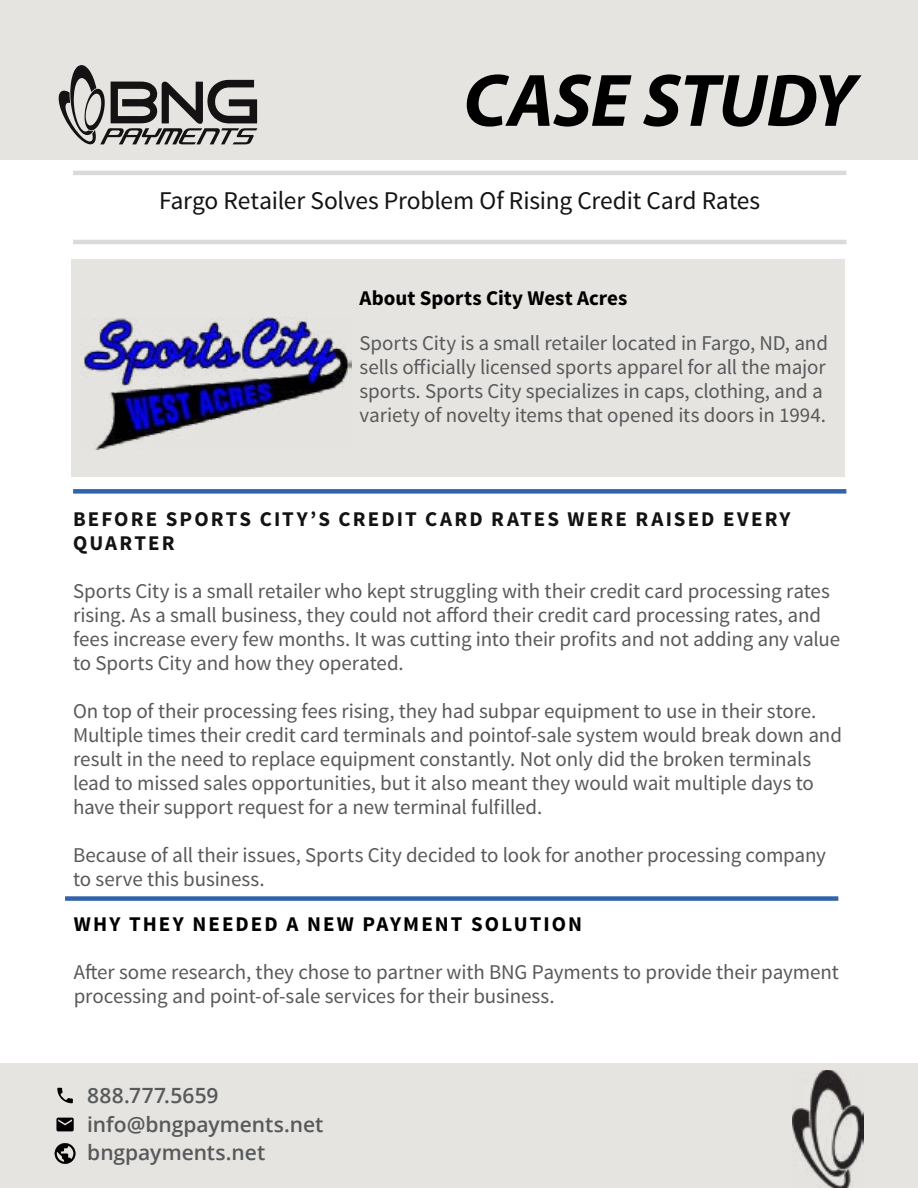
<style>
.page{position:relative;width:918px;height:1188px;background:#fff}
.page>*{position:absolute;margin:0;border:0;box-sizing:border-box;transform-origin:0 0}
.t1{font:italic 700 75px "Myriad Pro";letter-spacing:-.01em;color:#000}
.t2{font:25.5px "Source Sans Pro";letter-spacing:-.01em;color:#151213}
.t3{font:21px/24px "Source Sans Pro";letter-spacing:-.005em;color:#58595b}
.t4{font:700 21px/24px "Source Sans Pro";letter-spacing:.1em;color:#151213}
.t5{font:600 21px/28.5px "Open Sans";color:#58595b}
.t6{font:700 21px "Source Sans Pro";letter-spacing:.085em;color:#000}
.t7{font:700 21px "Source Sans Pro";color:#000}
</style>
<div class="page">
<div style="left:0;top:0;width:918px;height:160px;background:#e5e4e0"></div>
<svg style="left:59px;top:65px;width:198px;height:80px"></svg>
<div style="left:72px;top:259px;width:773px;height:217px;background:#e5e4e0"></div>
<hr style="left:73px;top:171px;width:773px;height:4px;background:#dbd9dc">
<hr style="left:73px;top:240px;width:773px;height:4px;background:#dbd9dc">
<div style="left:0;top:1064px;width:918px;height:124px;background:#e5e4e0"></div>
<svg style="left:55px;top:1143px;width:20px;height:21px"></svg>
<svg style="left:56px;top:1118px;width:18px;height:13px"></svg>
<svg style="left:57px;top:1088px;width:16px;height:15px"></svg>
<img style="left:793px;top:1070px;width:70px;height:118px">
<div style="left:73px;top:489px;width:773px;height:5px;background:#3163aa"></div>
<div style="left:65px;top:896px;width:773px;height:5px;background:#3163aa"></div>
<img style="left:84px;top:318px;width:268px;height:131px">
<h1 class="t1" style="left:463px;top:52px;width:395px">CASE STUDY</h1>
<p class="t2" style="left:159px;top:185px;width:603px">Fargo Retailer Solves Problem Of Rising Credit Card Rates</p>
<p class="t7" style="left:360px;top:285px;width:269px">About Sports City West Acres</p>
<p class="t3" style="left:360px;top:332px;width:470px">Sports City is a small retailer located in Fargo, ND, and sells officially licensed sports apparel for all the major sports. Sports City specializes in caps, clothing, and a variety of novelty items that opened its doors in 1994.</p>
<p class="t4" style="left:73px;top:508px;width:719px">BEFORE SPORTS CITY’S CREDIT CARD RATES WERE RAISED EVERY<br>QUARTER</p>
<p class="t3" style="left:73px;top:580px;width:769px">Sports City is a small retailer who kept struggling with their credit card processing rates rising. As a small business, they could not afford their credit card processing rates, and fees increase every few months. It was cutting into their profits and not adding any value to Sports City and how they operated.</p>
<p class="t3" style="left:73px;top:700px;width:770px">On top of their processing fees rising, they had subpar equipment to use in their store.<br>Multiple times their credit card terminals and pointof-sale system would break down and result in the need to replace equipment constantly. Not only did the broken terminals lead to missed sales opportunities, but it also meant they would wait multiple days to have their support request for a new terminal fulfilled.</p>
<p class="t3" style="left:73px;top:844px;width:755px">Because of all their issues, Sports City decided to look for another processing company to serve this business.</p>
<p class="t6" style="left:74px;top:911px;width:510px">WHY THEY NEEDED A NEW PAYMENT SOLUTION</p>
<p class="t3" style="left:74px;top:961px;width:767px">After some research, they chose to partner with BNG Payments to provide their payment processing and point-of-sale services for their business.</p>
<p class="t5" style="left:87px;top:1081px;width:238px">888.777.5659 info@bngpayments.net bngpayments.net</p>
</div>
